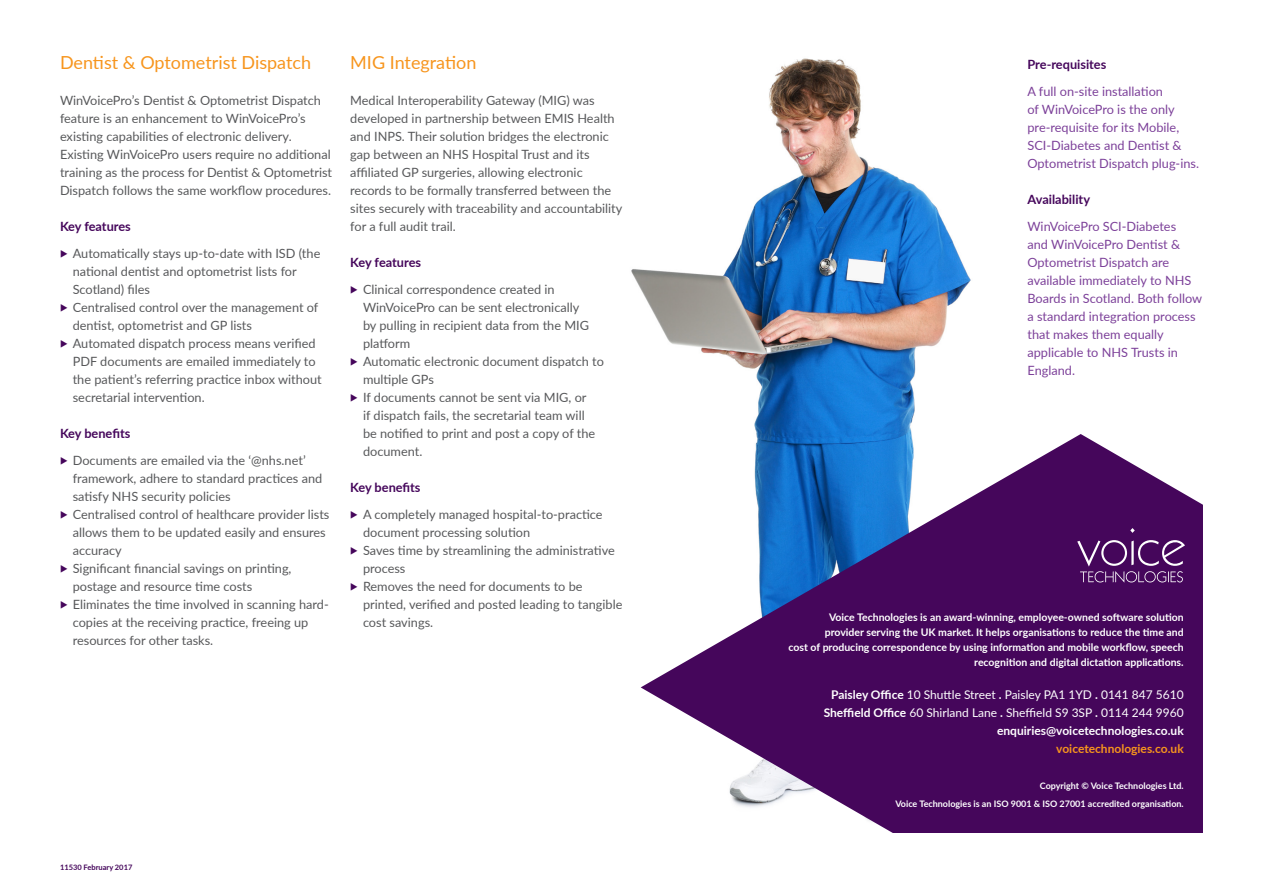
<style>
.page{position:relative;width:1263px;height:893px;background:#fff}
.page>*{position:absolute;margin:0;border:0;box-sizing:border-box;transform-origin:0 0}
.Head_B{font:18px "Lato";color:#f7951d}
.Body{font:12.75px/18px "Lato";color:#57585a}
.Body-2{font:12.75px/18px "Lato";color:#7c4099}
.Head_D{font:700 12.75px "Lato";color:#45065b}
.t1{font:12px "Lato";color:#fff}
.t2{font:700 12px "Lato";color:#fff}
.t3{font:700 12px "Lato";color:#f7951d}
.t4{font:700 10.5px/15px "Lato";color:#fff;text-align:right}
.t5{font:700 9px "Lato";color:#fff}
.t6{font:700 7.5px "Lato";color:#45065b}
.s1{font-weight:700}
</style>
<div class="page">
<img style="left:631px;top:58px;width:340px;height:630px">
<svg style="left:641px;top:434px;width:562px;height:399px;fill:#45065b"></svg>
<svg style="left:1130px;top:528px;width:5px;height:5px"></svg>
<svg style="left:1077px;top:540px;width:108px;height:43px;background:#673379"></svg>
<p class="Head_B" style="left:60px;top:50px;width:253px">Dentist &amp; Optometrist Dispatch</p>
<p class="Body" style="left:60px;top:91px;width:274px">WinVoicePro’s Dentist &amp; Optometrist Dispatch feature is an enhancement to WinVoicePro’s existing capabilities of electronic delivery.<br>Existing WinVoicePro users require no additional training as the process for Dentist &amp; Optometrist Dispatch follows the same workflow procedures.</p>
<p class="Head_D" style="left:60px;top:217px;width:72px">Key features</p>
<p class="Body" style="left:73px;top:244px;width:249px">Automatically stays up-to-date with ISD (the national dentist and optometrist lists for<br>Scotland) files</p>
<p class="Body" style="left:73px;top:298px;width:247px">Centralised control over the management of dentist, optometrist and GP lists</p>
<p class="Body" style="left:73px;top:334px;width:251px">Automated dispatch process means verified PDF documents are emailed immediately to the patient’s referring practice inbox without secretarial intervention.</p>
<p class="Head_D" style="left:60px;top:424px;width:72px">Key benefits</p>
<p class="Body" style="left:73px;top:451px;width:251px">Documents are emailed via the ‘@nhs.net’ framework, adhere to standard practices and satisfy NHS security policies</p>
<p class="Body" style="left:73px;top:505px;width:258px">Centralised control of healthcare provider lists allows them to be updated easily and ensures accuracy</p>
<p class="Body" style="left:73px;top:559px;width:220px">Significant financial savings on printing, postage and resource time costs</p>
<p class="Body" style="left:73px;top:595px;width:257px">Eliminates the time involved in scanning hard&shy;copies at the receiving practice, freeing up resources for other tasks.</p>
<p class="Head_B" style="left:350px;top:50px;width:128px">MIG Integration</p>
<p class="Body" style="left:350px;top:91px;width:274px">Medical Interoperability Gateway (MIG) was developed in partnership between EMIS Health and INPS. Their solution bridges the electronic gap between an NHS Hospital Trust and its affiliated GP surgeries, allowing electronic records to be formally transferred between the sites securely with traceability and accountability for a full audit trail.</p>
<p class="Head_D" style="left:350px;top:253px;width:72px">Key features</p>
<p class="Body" style="left:363px;top:280px;width:228px">Clinical correspondence created in<br>WinVoicePro can be sent electronically by pulling in recipient data from the MIG platform</p>
<p class="Body" style="left:363px;top:352px;width:243px">Automatic electronic document dispatch to multiple GPs</p>
<p class="Body" style="left:363px;top:388px;width:234px">If documents cannot be sent via MIG, or if dispatch fails, the secretarial team will be notified to print and post a copy of the document.</p>
<p class="Head_D" style="left:350px;top:478px;width:72px">Key benefits</p>
<p class="Body" style="left:363px;top:505px;width:241px">A completely managed hospital-to-practice document processing solution</p>
<p class="Body" style="left:363px;top:541px;width:253px">Saves time by streamlining the administrative process</p>
<p class="Body" style="left:363px;top:577px;width:261px">Removes the need for documents to be printed, verified and posted leading to tangible cost savings.</p>
<p class="t6" style="left:60px;top:862px;width:74px">11530 February 2017</p>
<p class="Head_D" style="left:1027px;top:55px;width:80px">Pre-requisites</p>
<p class="Body-2" style="left:1027px;top:82px;width:173px">A full on-site installation<br>of WinVoicePro is the only pre-requisite for its Mobile,<br>SCI-Diabetes and Dentist &amp;<br>Optometrist Dispatch plug-ins.</p>
<p class="Head_D" style="left:1027px;top:190px;width:64px">Availability</p>
<p class="Body-2" style="left:1027px;top:217px;width:176px">WinVoicePro SCI-Diabetes<br>and WinVoicePro Dentist &amp;<br>Optometrist Dispatch are available immediately to NHS<br>Boards in Scotland. Both follow a standard integration process that makes them equally applicable to NHS Trusts in<br>England.</p>
<p class="t4" style="left:788px;top:609px;width:397px">Voice Technologies is an award-winning, employee-owned software solution provider serving the UK market. It helps organisations to reduce the time and<br>cost of producing correspondence by using information and mobile workflow, speech recognition and digital dictation applications.</p>
<p class="t1" style="left:831px;top:686px;width:354px"><span class="s1">Paisley Office</span> 10 Shuttle Street <span class="s1">.</span> Paisley PA1 1YD <span class="s1">.</span> 0141 847 5610</p>
<p class="t1" style="left:824px;top:704px;width:362px"><span class="s1">Sheffield Office</span> 60 Shirland Lane <span class="s1">.</span> Sheffield S9 3SP <span class="s1">.</span> 0114 244 9960</p>
<p class="t2" style="left:997px;top:722px;width:188px">enquiries@voicetechnologies.co.uk</p>
<p class="t3" style="left:1056px;top:740px;width:129px">voicetechnologies.co.uk</p>
<p class="t5" style="left:1040px;top:779px;width:145px">Copyright © Voice Technologies Ltd.</p>
<p class="t5" style="left:895px;top:797px;width:290px">Voice Technologies is an ISO 9001 &amp; ISO 27001 accredited organisation.</p>
</div>
